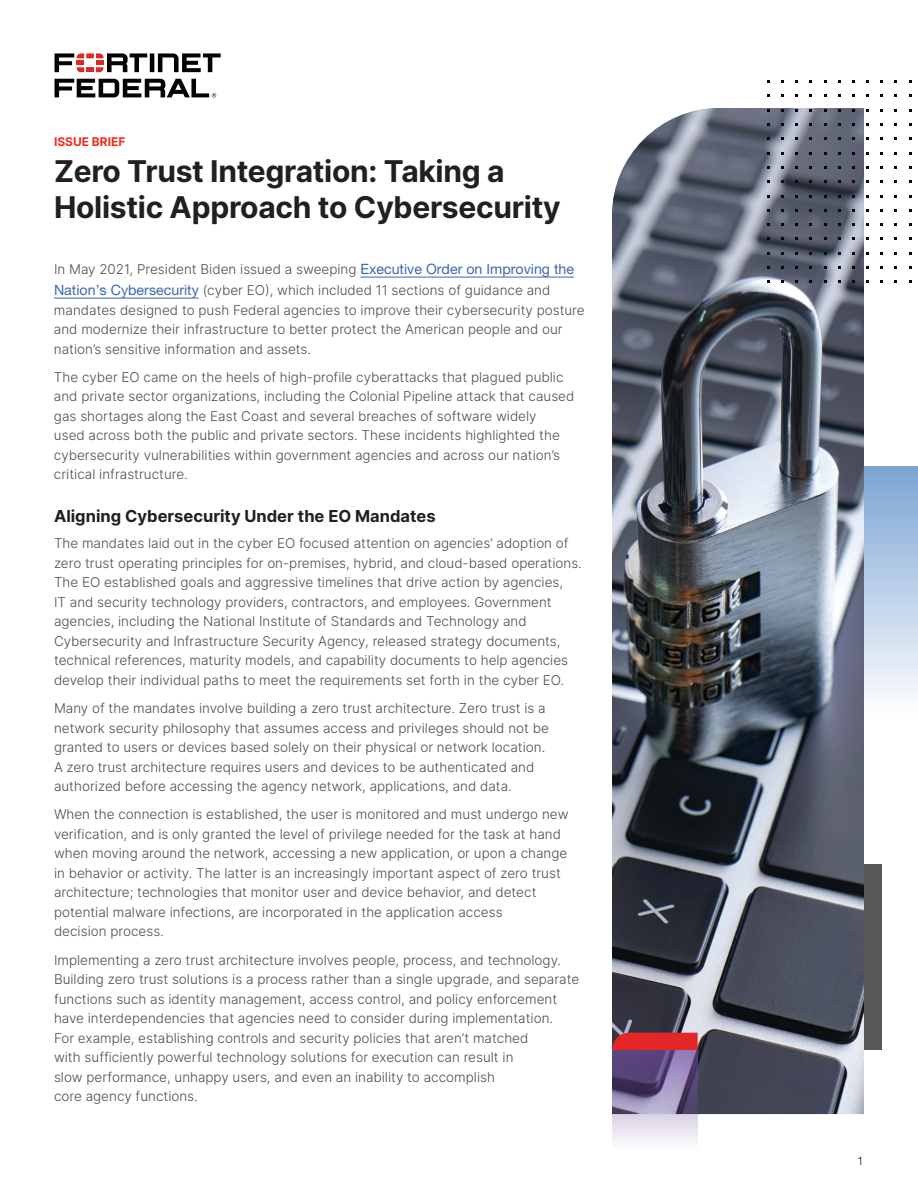
<style>
.page{position:relative;width:918px;height:1188px;background:#fff}
.page>*{position:absolute;margin:0;border:0;box-sizing:border-box;transform-origin:0 0}
.t1{font:700 30px/36px "Inter";letter-spacing:-.01em;color:#231f20}
.t2{font:700 16.5px "Inter";color:#231f20}
.t3{font:300 13.5px/19.5px "Inter";color:#4b4c4d}
.t4{font:700 12px "Inter";color:#ee2e22}
.t5{font:300 12px "Helvetica Neue LT Pro";color:#231f20}
.s1{font-family:"Helvetica Neue LT Pro";font-weight:400;font-size:14.25px;color:#3e67af}
</style>
<div class="page">
<img style="left:612px;top:108px;width:252px;height:1006px">
<svg style="left:612px;top:1050px;width:86px;height:92px;background:#9588ac"></svg>
<div style="left:864px;top:864px;width:17px;height:185px;background:#57585a"></div>
<div style="left:864px;top:467px;width:54px;height:248px;background:linear-gradient(to bottom,#7ca5d3,#fdfdfe)"></div>
<svg style="left:612px;top:1033px;width:86px;height:17px"></svg>
<svg style="left:55px;top:53px;width:166px;height:19px"></svg>
<svg style="left:55px;top:79px;width:161px;height:18px"></svg>
<hr style="left:360px;top:277px;width:214px;height:1px;background:#3e67af">
<hr style="left:54px;top:298px;width:145px;height:1px;background:#3e67af">
<p class="t4" style="left:54px;top:133px;width:73px">ISSUE BRIEF</p>
<h1 class="t1" style="left:54px;top:153px;width:508px">Zero Trust Integration: Taking a<br>Holistic Approach to Cybersecurity</h1>
<p class="t3" style="left:54px;top:259px;width:522px;line-height:21px">In May 2021, President Biden issued a sweeping <span class="s1">Executive Order on Improving the<br>Nation’s Cybersecurity</span> (cyber EO), which included 11 sections of guidance and</p>
<p class="t3" style="left:54px;top:300px;width:532px">mandates designed to push Federal agencies to improve their cybersecurity posture and modernize their infrastructure to better protect the American people and our nation’s sensitive information and assets.</p>
<p class="t3" style="left:54px;top:367px;width:522px">The cyber EO came on the heels of high-profile cyberattacks that plagued public and private sector organizations, including the Colonial Pipeline attack that caused gas shortages along the East Coast and several breaches of software widely<br>used across both the public and private sectors. These incidents highlighted the cybersecurity vulnerabilities within government agencies and across our nation’s critical infrastructure.</p>
<p class="t2" style="left:54px;top:504px;width:383px">Aligning Cybersecurity Under the EO Mandates</p>
<p class="t3" style="left:54px;top:533px;width:529px">The mandates laid out in the cyber EO focused attention on agencies’ adoption of zero trust operating principles for on-premises, hybrid, and cloud-based operations.<br>The EO established goals and aggressive timelines that drive action by agencies,<br>IT and security technology providers, contractors, and employees. Government agencies, including the National Institute of Standards and Technology and Cybersecurity and Infrastructure Security Agency, released strategy documents, technical references, maturity models, and capability documents to help agencies develop their individual paths to meet the requirements set forth in the cyber EO.</p>
<p class="t3" style="left:54px;top:698px;width:496px">Many of the mandates involve building a zero trust architecture. Zero trust is a network security philosophy that assumes access and privileges should not be granted to users or devices based solely on their physical or network location.<br>A zero trust architecture requires users and devices to be authenticated and authorized before accessing the agency network, applications, and data.</p>
<p class="t3" style="left:54px;top:805px;width:516px">When the connection is established, the user is monitored and must undergo new verification, and is only granted the level of privilege needed for the task at hand when moving around the network, accessing a new application, or upon a change in behavior or activity. The latter is an increasingly important aspect of zero trust architecture; technologies that monitor user and device behavior, and detect potential malware infections, are incorporated in the application access<br>decision process.</p>
<p class="t3" style="left:54px;top:950px;width:527px">Implementing a zero trust architecture involves people, process, and technology.<br>Building zero trust solutions is a process rather than a single upgrade, and separate functions such as identity management, access control, and policy enforcement have interdependencies that agencies need to consider during implementation.<br>For example, establishing controls and security policies that aren’t matched<br>with sufficiently powerful technology solutions for execution can result in<br>slow performance, unhappy users, and even an inability to accomplish<br>core agency functions.</p>
<p class="t5" style="left:857px;top:1154px;width:8px">1</p>
</div>
